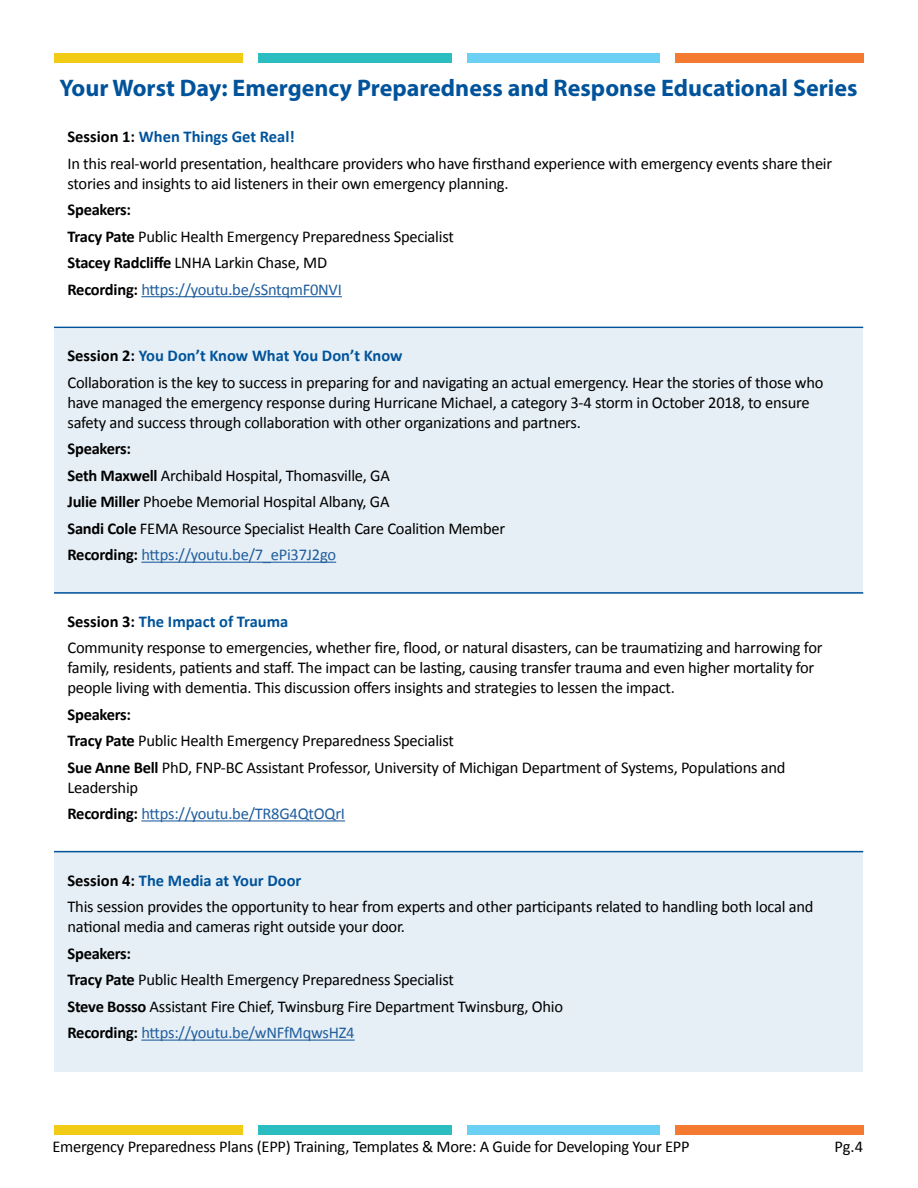
<style>
.page{position:relative;width:918px;height:1188px;background:#fff}
.page>*{position:absolute;margin:0;border:0;box-sizing:border-box;transform-origin:0 0}
.Sub-Title{font:700 24px "Myriad Pro";color:#00539b}
.Body{font:16.5px/19.8px "Calibri";letter-spacing:-.015em;color:#000}
.Body-2{font:16.5px "Calibri";letter-spacing:-.015em;color:#215e9e}
.Session_Chapter{font:700 16.5px "Calibri";color:#00539b}
.Body-3{font:700 16.5px "Calibri";letter-spacing:-.015em;color:#000}
.s1{color:#000}
.s2{font-weight:700}
.s3{font-weight:700;color:#000}
</style>
<div class="page">
<div style="left:54px;top:1126px;width:190px;height:9px;background:#f1cb16"></div>
<div style="left:258px;top:1126px;width:194px;height:9px;background:#2bbdbf"></div>
<div style="left:466px;top:1126px;width:194px;height:9px;background:#6ccff4"></div>
<div style="left:674px;top:1126px;width:190px;height:9px;background:#f47931"></div>
<div style="left:660px;top:1126px;width:15px;height:9px;background:#fff"></div>
<div style="left:54px;top:53px;width:190px;height:10px;background:#f1cb16"></div>
<div style="left:258px;top:53px;width:194px;height:10px;background:#2bbdbf"></div>
<div style="left:466px;top:53px;width:194px;height:10px;background:#6ccff4"></div>
<div style="left:674px;top:53px;width:190px;height:10px;background:#f47931"></div>
<div style="left:660px;top:53px;width:15px;height:10px;background:#fff"></div>
<div style="left:55px;top:329px;width:808px;height:264px;background:#e6eff5"></div>
<div style="left:55px;top:852px;width:808px;height:219px;background:#e6eff5"></div>
<hr style="left:141px;top:296px;width:201px;height:1px;background:#215e9e">
<hr style="left:54px;top:327px;width:809px;height:1px;background:#00539b">
<hr style="left:141px;top:562px;width:195px;height:1px;background:#215e9e">
<hr style="left:54px;top:592px;width:809px;height:2px;background:#00539b">
<hr style="left:141px;top:820px;width:204px;height:1px;background:#215e9e">
<hr style="left:54px;top:851px;width:809px;height:1px;background:#00539b">
<hr style="left:141px;top:1040px;width:214px;height:1px;background:#215e9e">
<h2 class="Sub-Title" style="left:60px;top:72px;width:799px">Your Worst Day: Emergency Preparedness and Response Educational Series</h2>
<h3 class="Session_Chapter" style="left:68px;top:125px;width:229px"><span class="s1">Session 1:</span> When Things Get Real!</h3>
<p class="Body" style="left:68px;top:153px;width:766px">In this real-world presentation, healthcare providers who have firsthand experience with emergency events share their stories and insights to aid listeners in their own emergency planning.</p>
<p class="Body-3" style="left:68px;top:198px;width:65px">Speakers:</p>
<p class="Body" style="left:68px;top:226px;width:388px"><span class="s2">Tracy Pate</span> Public Health Emergency Preparedness Specialist</p>
<p class="Body" style="left:68px;top:252px;width:261px"><span class="s2">Stacey Radcliffe</span> LNHA Larkin Chase, MD</p>
<p class="Body-2" style="left:68px;top:278px;width:276px"><span class="s3">Recording:</span> https://youtu.be/sSntqmF0NVI</p>
<h3 class="Session_Chapter" style="left:68px;top:344px;width:337px"><span class="s1">Session 2:</span> You Don’t Know What You Don’t Know</h3>
<p class="Body" style="left:68px;top:372px;width:757px">Collaboration is the key to success in preparing for and navigating an actual emergency. Hear the stories of those who have managed the emergency response during Hurricane Michael, a category 3-4 storm in October 2018, to ensure safety and success through collaboration with other organizations and partners.</p>
<p class="Body-3" style="left:68px;top:437px;width:65px">Speakers:</p>
<p class="Body" style="left:68px;top:465px;width:324px"><span class="s2">Seth Maxwell</span> Archibald Hospital, Thomasville, GA</p>
<p class="Body" style="left:68px;top:491px;width:324px"><span class="s2">Julie Miller</span> Phoebe Memorial Hospital Albany, GA</p>
<p class="Body" style="left:68px;top:518px;width:439px"><span class="s2">Sandi Cole</span> FEMA Resource Specialist Health Care Coalition Member</p>
<p class="Body-2" style="left:68px;top:543px;width:270px"><span class="s3">Recording:</span> https://youtu.be/7_ePi37J2go</p>
<h3 class="Session_Chapter" style="left:68px;top:610px;width:222px"><span class="s1">Session 3:</span> The Impact of Trauma</h3>
<p class="Body" style="left:68px;top:638px;width:757px">Community response to emergencies, whether fire, flood, or natural disasters, can be traumatizing and harrowing for family, residents, patients and staff. The impact can be lasting, causing transfer trauma and even higher mortality for people living with dementia. This discussion offers insights and strategies to lessen the impact.</p>
<p class="Body-3" style="left:68px;top:702px;width:65px">Speakers:</p>
<p class="Body" style="left:68px;top:730px;width:388px"><span class="s2">Tracy Pate</span> Public Health Emergency Preparedness Specialist</p>
<p class="Body" style="left:68px;top:757px;width:720px"><span class="s2">Sue Anne Bell</span> PhD, FNP-BC Assistant Professor, University of Michigan Department of Systems, Populations and<br>Leadership</p>
<p class="Body-2" style="left:68px;top:802px;width:279px"><span class="s3">Recording:</span> https://youtu.be/TR8G4QtOQrI</p>
<h3 class="Session_Chapter" style="left:68px;top:869px;width:236px"><span class="s1">Session 4:</span> The Media at Your Door</h3>
<p class="Body" style="left:68px;top:896px;width:748px">This session provides the opportunity to hear from experts and other participants related to handling both local and national media and cameras right outside your door.</p>
<p class="Body-3" style="left:68px;top:941px;width:65px">Speakers:</p>
<p class="Body" style="left:68px;top:969px;width:388px"><span class="s2">Tracy Pate</span> Public Health Emergency Preparedness Specialist</p>
<p class="Body" style="left:68px;top:996px;width:497px"><span class="s2">Steve Bosso</span> Assistant Fire Chief, Twinsburg Fire Department Twinsburg, Ohio</p>
<p class="Body-2" style="left:68px;top:1021px;width:289px"><span class="s3">Recording:</span> https://youtu.be/wNFfMqwsHZ4</p>
<p class="Body" style="left:52px;top:1136px;width:639px">Emergency Preparedness Plans (EPP) Training, Templates &amp; More: A Guide for Developing Your EPP</p>
<p class="Body" style="left:835px;top:1136px;width:30px">Pg.4</p>
</div>
